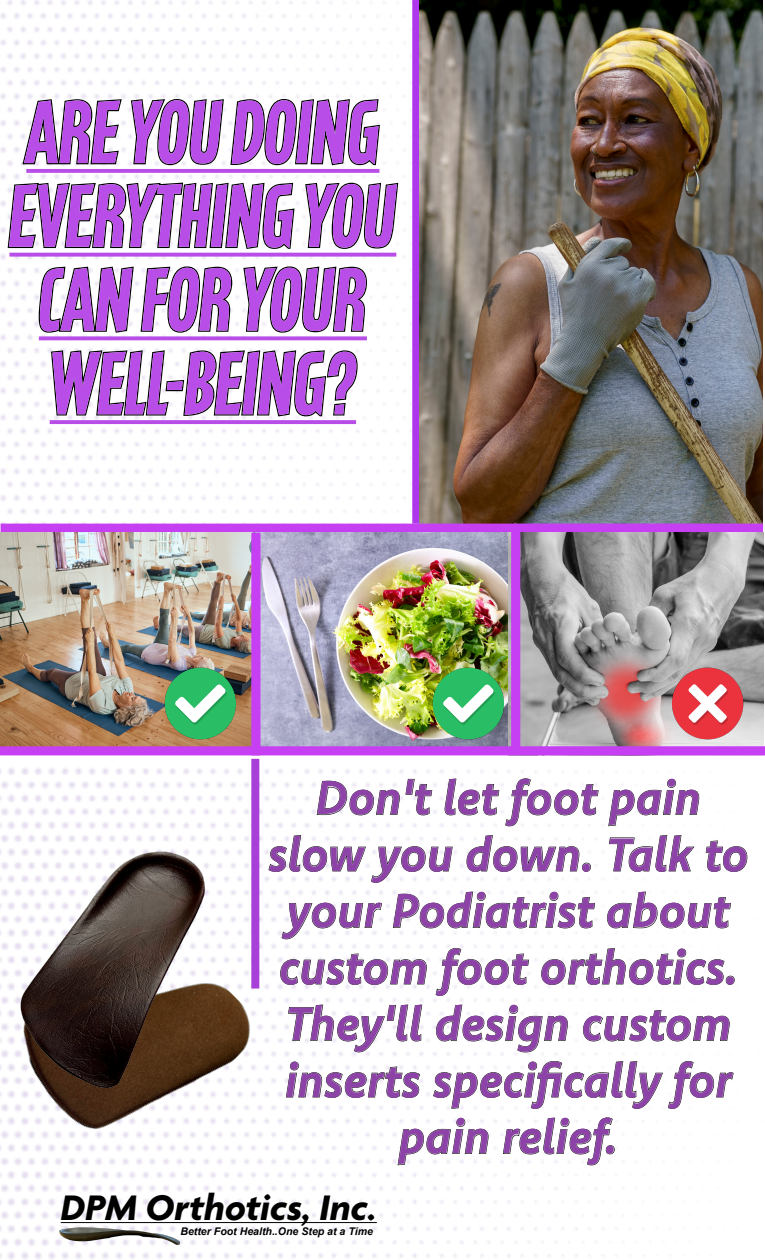
<style>
.page{position:relative;width:765px;height:1260px;background:#fff}
.page>*{position:absolute;margin:0;border:0;box-sizing:border-box;transform-origin:0 0}
.t1{font:78.25px/83.8px "Latex";color:#b84de8;text-align:center}
.t2{font:italic 700 47.12px/56.5px "Komet";color:#8c42a6;text-align:center}
.t3{font:italic 700 38.38px "Agenda";color:#000}
.t4{font:italic 700 10.62px "Arial";color:#000}
</style>
<div class="page">
<img style="left:0;top:0;width:412px;height:528px">
<svg style="left:8px;top:99px;width:390px;height:317px"></svg>
<svg style="left:26px;top:169px;width:353px;height:4px"></svg>
<svg style="left:9px;top:253px;width:387px;height:4px;background:#be5ee9"></svg>
<svg style="left:39px;top:336px;width:328px;height:4px"></svg>
<svg style="left:50px;top:420px;width:306px;height:4px"></svg>
<div style="left:412px;top:0;width:8px;height:524px;background:#ae37ed"></div>
<img style="left:420px;top:0;width:343px;height:524px">
<div style="left:1px;top:524px;width:762px;height:9px;background:#c73ff2"></div>
<img style="left:1px;top:533px;width:250px;height:213px">
<img style="left:260px;top:533px;width:248px;height:213px">
<img style="left:508px;top:533px;width:255px;height:213px">
<img style="left:151px;top:649px;width:96px;height:107px">
<img style="left:420px;top:649px;width:96px;height:107px">
<img style="left:664px;top:649px;width:84px;height:107px">
<div style="left:251px;top:533px;width:9px;height:222px;background:#c73ff2"></div>
<div style="left:0;top:746px;width:765px;height:9px;background:#c73ff2"></div>
<div style="left:511px;top:530px;width:9px;height:223px;background:#c73ff2"></div>
<img style="left:0;top:764px;width:748px;height:495px">
<img style="left:0;top:904px;width:266px;height:267px">
<img style="left:21px;top:852px;width:184px;height:236px">
<hr style="left:61px;top:1222px;width:316px;height:1px;background:#000">
<img style="left:60px;top:1228px;width:119px;height:17px">
<svg style="left:268px;top:778px;width:479px;height:387px"></svg>
<div style="left:251px;top:759px;width:8px;height:230px;background:#a93fd9"></div>
<h1 class="t1" style="left:9px;top:90px;width:388px">ARE YOU DOING<br>EVERYTHING YOU<br>CAN FOR YOUR<br>WELL-BEING?</h1>
<p class="t2" style="left:268px;top:768px;width:482px">Don't let foot pain slow you down. Talk to your Podiatrist about custom foot orthotics.<br>They'll design custom inserts specifically for pain relief.</p>
<p class="t3" style="left:61px;top:1187px;width:318px">DPM Orthotics, Inc.</p>
<p class="t4" style="left:180px;top:1224px;width:194px">Better Foot Health..One Step at a Time</p>
</div>
